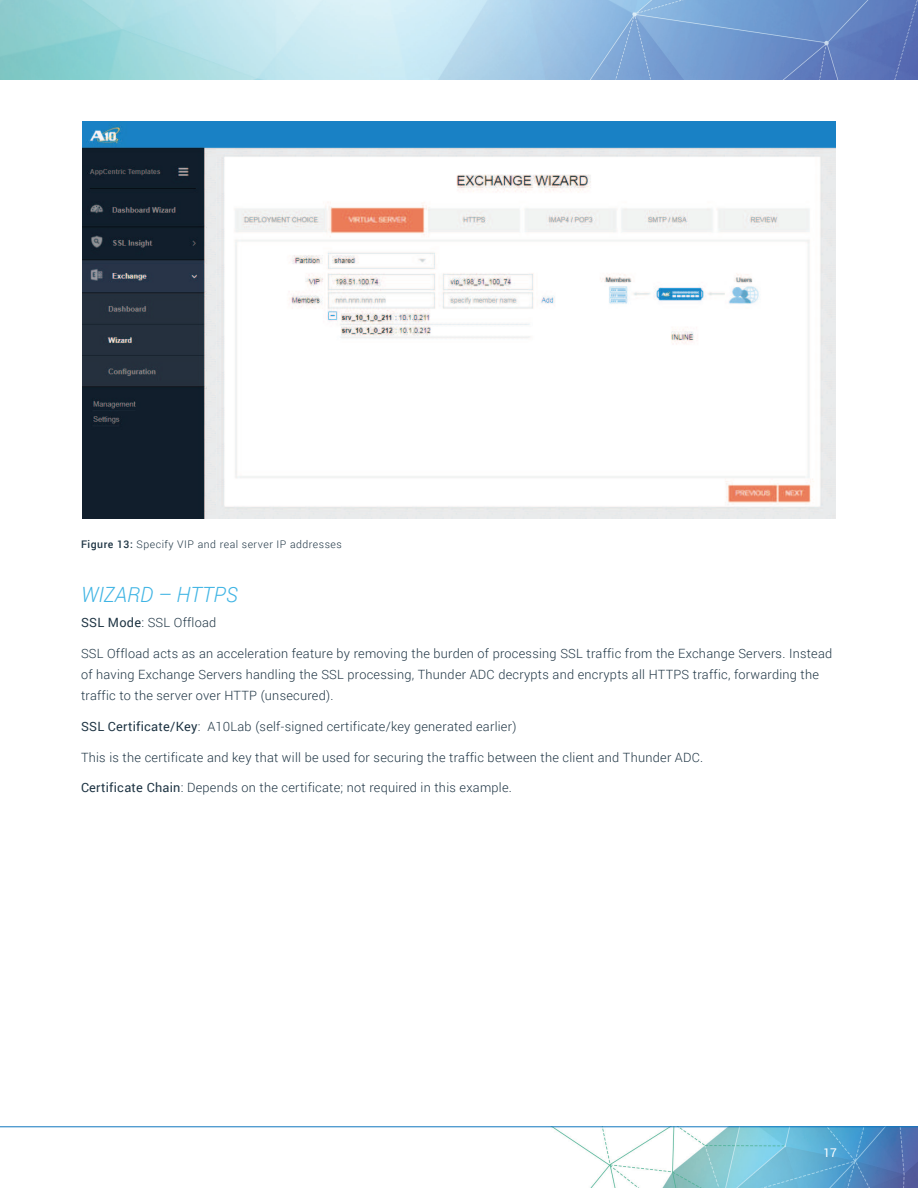
<style>
.page{position:relative;width:918px;height:1188px;background:#fff}
.page>*{position:absolute;margin:0;border:0;box-sizing:border-box;transform-origin:0 0}
.t1{font:italic 300 21px "Roboto";color:#3fb4e4}
.t2{font:300 12.75px/21px "Roboto";letter-spacing:.02em;color:#1f3544}
.t3{font:12px "Roboto";color:#fff}
.t4{font:300 10.5px "Roboto";letter-spacing:.05em;color:#1f3544}
.s1{font-weight:500}
.s2{font-weight:400}
</style>
<div class="page">
<img style="left:0;top:1126px;width:918px;height:62px">
<hr style="left:0;top:1127px;width:918px;height:1px;background:#1077be">
<img style="left:0;top:0;width:918px;height:80px">
<img style="left:82px;top:122px;width:754px;height:397px">
<p class="t4" style="left:81px;top:539px;width:262px"><span class="s1">Figure 13:</span> Specify VIP and real server IP addresses</p>
<h1 class="t1" style="left:81px;top:586px;width:158px">WIZARD – HTTPS</h1>
<p class="t2" style="left:81px;top:612px;width:137px"><span class="s2">SSL Mode</span>: SSL Offload</p>
<p class="t2" style="left:81px;top:643px;width:753px">SSL Offload acts as an acceleration feature by removing the burden of processing SSL traffic from the Exchange Servers. Instead of having Exchange Servers handling the SSL processing, Thunder ADC decrypts and encrypts all HTTPS traffic, forwarding the traffic to the server over HTTP (unsecured).</p>
<p class="t2" style="left:81px;top:715px;width:437px"><span class="s2">SSL Certificate/Key</span>: A10Lab (self-signed certificate/key generated earlier)</p>
<p class="t2" style="left:81px;top:748px;width:624px">This is the certificate and key that will be used for securing the traffic between the client and Thunder ADC.</p>
<p class="t2" style="left:81px;top:777px;width:432px"><span class="s2">Certificate Chain</span>: Depends on the certificate; not required in this example.</p>
<p class="t3" style="left:823px;top:1147px;width:15px">17</p>
</div>
